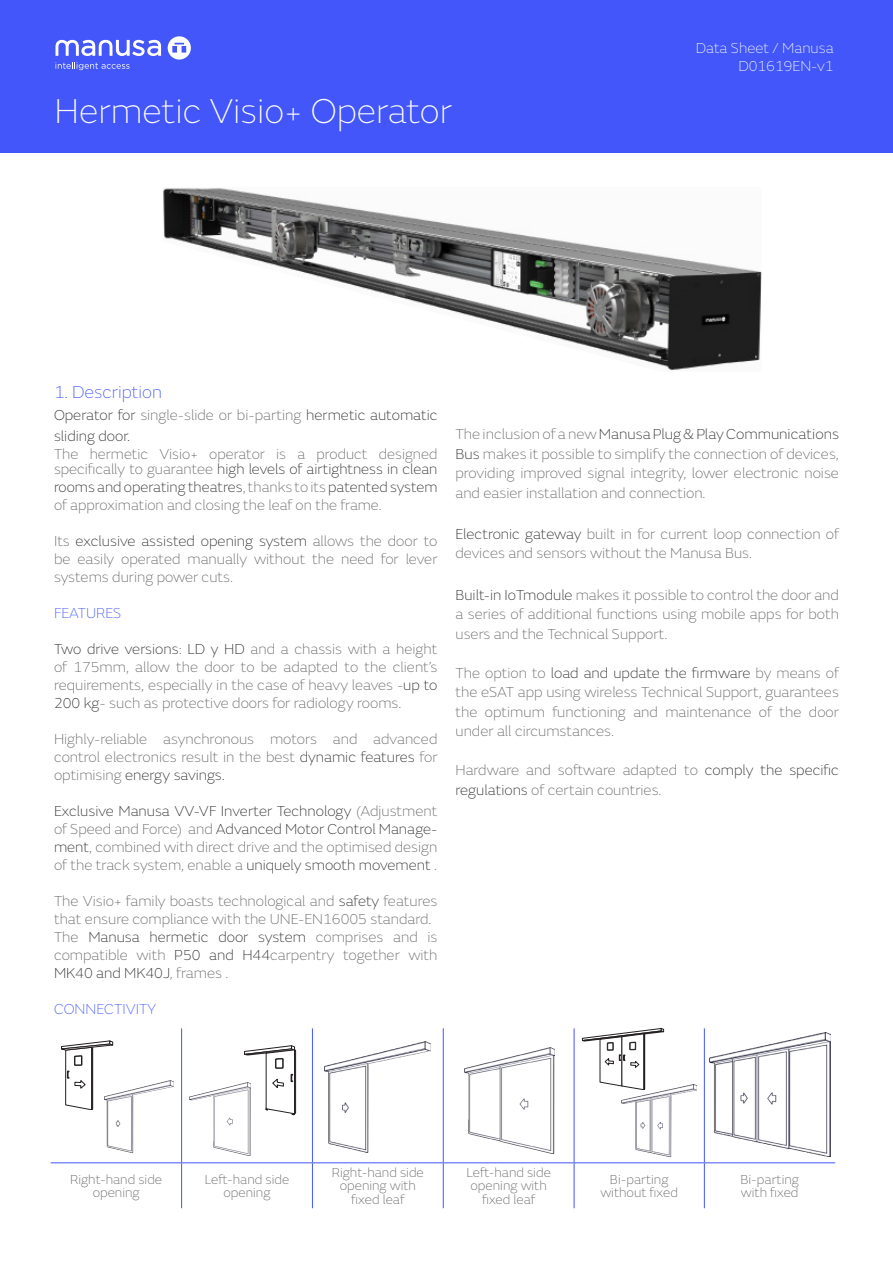
<style>
.page{position:relative;width:893px;height:1263px;background:#fff}
.page>*{position:absolute;margin:0;border:0;box-sizing:border-box;transform-origin:0 0}
.t1{font:100 36px "FS Emeric";color:#fff}
._1_nivel_indice{font:100 18px "FS Emeric";color:#4256f9}
.t2{font:100 15px/18px "FS Emeric";color:#5f5e5e;text-align:justify}
.t3{font:100 15px/21.6px "FS Emeric";color:#231f20}
.t4{font:100 15px/18px "FS Emeric";color:#fff;text-align:right}
.t5{font:100 15px "FS Emeric";color:#4256f9}
.t6{font:100 13.5px/13.5px "FS Emeric";color:#5f5e5e;text-align:center}
.s1{color:#5f5e5e}
.s2{color:#231f20}
</style>
<div class="page">
<div style="left:0;top:0;width:893px;height:98px;background:#4256f9"></div>
<svg style="left:55px;top:62px;width:75px;height:8px"></svg>
<svg style="left:55px;top:40px;width:106px;height:16px"></svg>
<svg style="left:168px;top:36px;width:23px;height:24px"></svg>
<div style="left:0;top:89px;width:893px;height:64px;background:#4256f9"></div>
<img style="left:163px;top:188px;width:598px;height:182px">
<hr style="left:181px;top:1028px;width:1px;height:134px;background:#4256f9">
<hr style="left:312px;top:1028px;width:1px;height:134px;background:#4256f9">
<hr style="left:443px;top:1028px;width:1px;height:134px;background:#4256f9">
<hr style="left:574px;top:1028px;width:1px;height:134px;background:#4256f9">
<hr style="left:704px;top:1028px;width:1px;height:134px;background:#4256f9">
<hr style="left:51px;top:1162px;width:131px;height:1px;background:#4256f9">
<hr style="left:182px;top:1162px;width:130px;height:1px;background:#4256f9">
<hr style="left:181px;top:1163px;width:1px;height:45px;background:#4256f9">
<hr style="left:312px;top:1162px;width:131px;height:1px;background:#4256f9">
<hr style="left:312px;top:1163px;width:1px;height:45px;background:#4256f9">
<hr style="left:443px;top:1162px;width:131px;height:1px;background:#4256f9">
<hr style="left:443px;top:1163px;width:1px;height:45px;background:#4256f9">
<hr style="left:574px;top:1162px;width:130px;height:1px;background:#4256f9">
<hr style="left:574px;top:1163px;width:1px;height:45px;background:#4256f9">
<hr style="left:704px;top:1162px;width:131px;height:1px;background:#4256f9">
<hr style="left:704px;top:1163px;width:1px;height:45px;background:#4256f9">
<svg style="left:61px;top:1040px;width:53px;height:70px"></svg>
<svg style="left:244px;top:1045px;width:52px;height:70px"></svg>
<svg style="left:582px;top:1028px;width:82px;height:59px"></svg>
<img style="left:105px;top:1080px;width:68px;height:72px">
<img style="left:189px;top:1083px;width:62px;height:72px">
<img style="left:465px;top:1047px;width:90px;height:107px">
<img style="left:324px;top:1041px;width:106px;height:111px">
<img style="left:709px;top:1032px;width:122px;height:124px">
<img style="left:621px;top:1084px;width:76px;height:72px">
<p class="t1" style="left:55px;top:88px;width:399px">Hermetic Visio+ Operator</p>
<p class="t4" style="left:696px;top:38px;width:139px">Data Sheet / Manusa<br>D01619EN-v1</p>
<p class="_1_nivel_indice" style="left:54px;top:381px;width:109px">1. Description</p>
<p class="t3" style="left:54px;top:404px;width:385px">Operator for <span class="s1">single-slide or bi-parting</span> hermetic automatic sliding door.</p>
<p class="t2" style="left:54px;top:446px;width:385px;line-height:15px">The hermetic Visio+ operator is a product designed specifically to guarantee <span class="s2">high levels of airtightness in clean</span></p>
<p class="t2" style="left:54px;top:478px;width:385px"><span class="s2">rooms and operating theatres</span>, thanks to its <span class="s2">patented system </span>of approximation and closing the leaf on the frame.</p>
<p class="t2" style="left:54px;top:532px;width:385px">Its <span class="s2">exclusive assisted opening system</span> allows the door to be easily operated manually without the need for lever systems during power cuts.</p>
<p class="t5" style="left:54px;top:604px;width:69px">FEATURES</p>
<p class="t2" style="left:54px;top:640px;width:385px"><span class="s2">Two drive versions</span>: <span class="s2">LD y HD</span> and a chassis with a height of 175mm, allow the door to be adapted to the client’s requirements, especially in the case of heavy leaves -<span class="s2">up to 200 kg</span>- such as protective doors for radiology rooms.</p>
<p class="t2" style="left:54px;top:730px;width:385px">Highly-reliable asynchronous motors and advanced control electronics result in the best <span class="s2">dynamic features</span> for optimising <span class="s2">energy savings.</span></p>
<p class="t2" style="left:54px;top:802px;width:385px"><span class="s2">Exclusive Manusa VV-VF Inverter Technology</span> (Adjustment of Speed and Force) and <span class="s2">Advanced Motor Control Manage&shy;ment</span>, combined with direct drive and the optimised design of the track system, enable a <span class="s2">uniquely smooth movement</span> .</p>
<p class="t2" style="left:54px;top:892px;width:385px">The Visio+ family boasts technological and <span class="s2">safety</span> features that ensure compliance with the UNE-EN16005 standard.</p>
<p class="t2" style="left:54px;top:928px;width:385px">The <span class="s2">Manusa hermetic door system</span> comprises and is compatible with <span class="s2">P50 and H44</span>carpentry together with <span class="s2">MK40 and MK40J</span>, frames .</p>
<p class="t5" style="left:54px;top:1000px;width:103px">CONNECTIVITY</p>
<p class="t2" style="left:455px;top:424px;width:385px;line-height:19.5px">The inclusion of a new <span class="s2">Manusa Plug &amp; Play Communications Bus</span> makes it possible to simplify the connection of devices, providing improved signal integrity, lower electronic noise and easier installation and connection.</p>
<p class="t2" style="left:455px;top:524px;width:385px;line-height:19.5px"><span class="s2">Electronic gateway</span> built in for current loop connection of devices and sensors without the Manusa Bus.</p>
<p class="t2" style="left:455px;top:584px;width:385px;line-height:19.5px"><span class="s2">Built-in IoTmodule</span> makes it possible to control the door and a series of additional functions using mobile apps for both users and the Technical Support.</p>
<p class="t2" style="left:455px;top:662px;width:385px;line-height:19.5px">The option to <span class="s2">load and update the firmware</span> by means of the eSAT app using wireless Technical Support, guarantees the optimum functioning and maintenance of the door under all circumstances.</p>
<p class="t2" style="left:455px;top:760px;width:385px;line-height:19.5px">Hardware and software adapted to <span class="s2">comply the specific regulations</span> of certain countries.</p>
<p class="t6" style="left:70px;top:1172px;width:94px">Right-hand side opening</p>
<p class="t6" style="left:205px;top:1172px;width:86px">Left-hand side opening</p>
<p class="t6" style="left:332px;top:1165px;width:94px">Right-hand side opening with fixed leaf</p>
<p class="t6" style="left:466px;top:1165px;width:86px">Left-hand side opening with fixed leaf</p>
<p class="t6" style="left:600px;top:1172px;width:79px">Bi-parting without fixed</p>
<p class="t6" style="left:740px;top:1172px;width:60px;text-align:left">Bi-parting with fixed</p>
</div>
